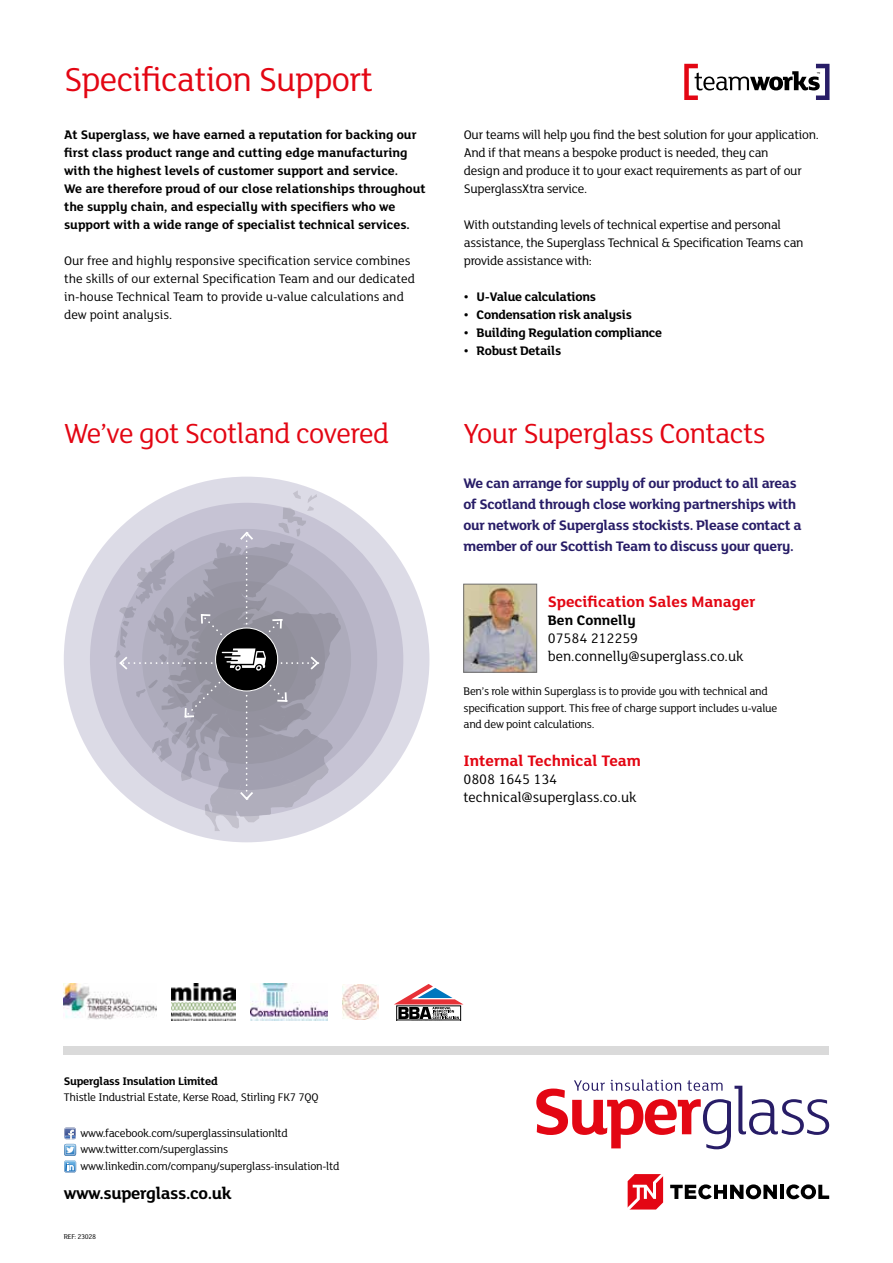
<style>
.page{position:relative;width:893px;height:1263px;background:#fff}
.page>*{position:absolute;margin:0;border:0;box-sizing:border-box;transform-origin:0 0}
.t1{font:36px "FS Lola";letter-spacing:-.02em;color:#e30613}
.t2{font:30px "FS Lola";letter-spacing:-.02em;color:#e30613}
.t3{font:700 18px "FS Lola";letter-spacing:-.02em;color:#000}
.t4{font:700 16.5px "FS Lola";color:#e30613}
.t5{font:700 15px/21px "FS Lola";letter-spacing:-.02em;color:#281d67}
.t6{font:15px/18px "FS Lola";color:#000}
.t7{font:700 15px "FS Lola";color:#000}
.t8{font:13.5px/18px "FS Lola";letter-spacing:-.02em;color:#000}
.t9{font:700 13.5px/18px "FS Lola";color:#000}
.t10{font:13.5px/18px "FS Lola";color:#000}
.t11{font:700 13.5px "FS Lola";letter-spacing:-.02em;color:#000}
.t12{font:12px/16.5px "FS Lola";letter-spacing:-.02em;color:#000}
.t13{font:700 12px "FS Lola";letter-spacing:-.02em;color:#000}
.t14{font:7.5px "FS Lola";letter-spacing:-.04em;color:#000}
</style>
<div class="page">
<svg style="left:64px;top:1127px;width:13px;height:46px"></svg>
<div style="left:64px;top:1046px;width:765px;height:9px;background:#dadada"></div>
<svg style="left:64px;top:477px;width:365px;height:365px;background:#cccad8"></svg>
<svg style="left:114px;top:490px;width:206px;height:311px;background:#aba9b6"></svg>
<img style="left:465px;top:586px;width:70px;height:84px">
<div style="left:463px;top:584px;width:74px;height:88px;border:1px solid #706f6f"></div>
<svg style="left:536px;top:1079px;width:293px;height:70px"></svg>
<svg style="left:628px;top:1174px;width:35px;height:35px"></svg>
<hr style="left:780px;top:1185px;width:4px;height:14px;background:#000">
<svg style="left:786px;top:1184px;width:43px;height:15px"></svg>
<svg style="left:670px;top:1184px;width:107px;height:15px"></svg>
<svg style="left:684px;top:64px;width:145px;height:36px"></svg>
<img style="left:64px;top:984px;width:92px;height:36px">
<img style="left:172px;top:984px;width:63px;height:36px">
<img style="left:250px;top:984px;width:77px;height:36px">
<img style="left:343px;top:984px;width:35px;height:35px">
<svg style="left:394px;top:984px;width:69px;height:36px"></svg>
<hr style="left:397px;top:1020px;width:64px;height:1px;background:#000">
<h1 class="t1" style="left:64px;top:55px;width:310px">Specification Support</h1>
<p class="t9" style="left:64px;top:125px;width:363px">At Superglass, we have earned a reputation for backing our first class product range and cutting edge manufacturing with the highest levels of customer support and service.<br>We are therefore proud of our close relationships throughout the supply chain, and especially with specifiers who we support with a wide range of specialist technical services.</p>
<p class="t10" style="left:64px;top:251px;width:352px">Our free and highly responsive specification service combines the skills of our external Specification Team and our dedicated in-house Technical Team to provide u-value calculations and dew point analysis.</p>
<h2 class="t2" style="left:64px;top:414px;width:327px">We’ve got Scotland covered</h2>
<p class="t8" style="left:464px;top:125px;width:357px">Our teams will help you find the best solution for your application.<br>And if that means a bespoke product is needed, they can<br>design and produce it to your exact requirements as part of our SuperglassXtra service.</p>
<p class="t8" style="left:464px;top:215px;width:341px">With outstanding levels of technical expertise and personal assistance, the Superglass Technical &amp; Specification Teams can provide assistance with:</p>
<p class="t11" style="left:464px;top:287px;width:134px">• U-Value calculations</p>
<p class="t11" style="left:464px;top:305px;width:170px">• Condensation risk analysis</p>
<p class="t11" style="left:464px;top:323px;width:200px">• Building Regulation compliance</p>
<p class="t11" style="left:464px;top:341px;width:99px">• Robust Details</p>
<h2 class="t2" style="left:463px;top:414px;width:303px">Your Superglass Contacts</h2>
<p class="t5" style="left:463px;top:472px;width:340px">We can arrange for supply of our product to all areas of Scotland through close working partnerships with our network of Superglass stockists. Please contact a member of our Scottish Team to discuss your query.</p>
<h3 class="t4" style="left:548px;top:591px;width:209px">Specification Sales Manager</h3>
<p class="t7" style="left:548px;top:610px;width:89px">Ben Connelly</p>
<p class="t6" style="left:548px;top:629px;width:197px">07584 212259 ben.connelly@superglass.co.uk</p>
<p class="t12" style="left:463px;top:683px;width:315px">Ben’s role within Superglass is to provide you with technical and specification support. This free of charge support includes u-value and dew point calculations.</p>
<h3 class="t4" style="left:463px;top:749px;width:179px">Internal Technical Team</h3>
<p class="t6" style="left:463px;top:770px;width:175px">0808 1645 134 technical@superglass.co.uk</p>
<p class="t13" style="left:64px;top:1073px;width:155px">Superglass Insulation Limited</p>
<p class="t12" style="left:64px;top:1089px;width:256px">Thistle Industrial Estate, Kerse Road, Stirling FK7 7QQ</p>
<p class="t12" style="left:81px;top:1124px;width:260px">www.facebook.com/superglassinsulationltd www.twitter.com/superglassins www.linkedin.com/company/superglass-insulation-ltd</p>
<h3 class="t3" style="left:64px;top:1181px;width:169px">www.superglass.co.uk</h3>
<p class="t14" style="left:64px;top:1231px;width:34px">REF: 23028</p>
</div>
